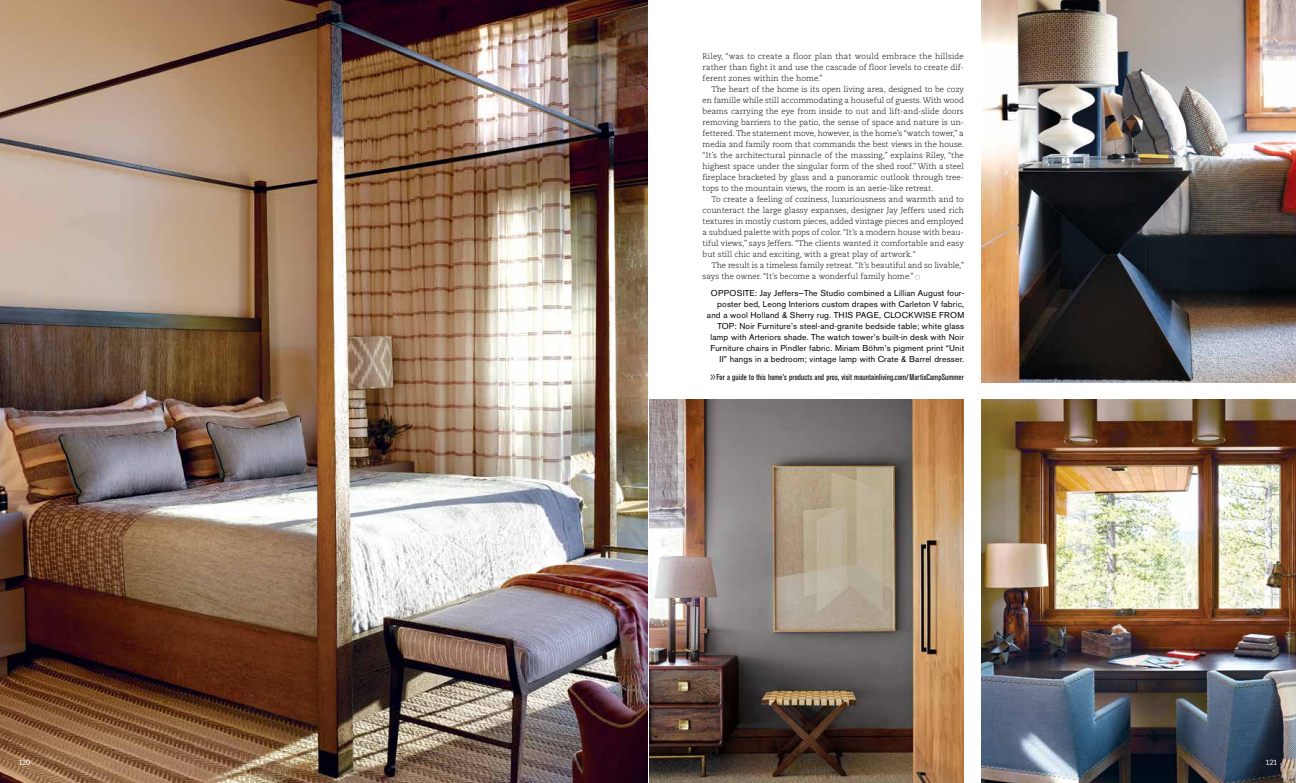
<style>
.page{position:relative;width:1296px;height:783px;background:#fff}
.page>*{position:absolute;margin:0;border:0;box-sizing:border-box;transform-origin:0 0}
.t1{font:8.5px/11px "Akzidenz Grotesk BE";letter-spacing:.02em;color:#000;text-align:right}
.t2{font:condensed 8.5px "Akzidenz Grotesk BE";letter-spacing:.015em;color:#000}
.t3{font:300 8px/11px "Caecilia";color:#000;text-align:justify}
.t4{font:7.5px "Caecilia";letter-spacing:-.035em;color:#fff}
.s1{font-family:"Carta";font-weight:400;font-size:4.5px}
.s2{font-size:11px}
</style>
<div class="page">
<img style="left:0;top:0;width:648px;height:783px">
<img style="left:981px;top:400px;width:315px;height:383px">
<img style="left:981px;top:0;width:315px;height:382px">
<img style="left:649px;top:400px;width:315px;height:383px">
<p class="t3" style="left:703px;top:50px;width:263px">Riley, “was to create a floor plan that would embrace the hillside rather than fight it and use the cascade of floor levels to create dif&shy;ferent zones within the home.”</p>
<p class="t3" style="left:703px;top:83px;width:263px;text-indent:9px">The heart of the home is its open living area, designed to be cozy en famille while still accommodating a houseful of guests. With wood beams carrying the eye from inside to out and lift-and-slide doors removing barriers to the patio, the sense of space and nature is un&shy;fettered. The statement move, however, is the home’s “watch tower,” a media and family room that commands the best views in the house. “It’s the architectural pinnacle of the massing,” explains Riley, “the highest space under the singular form of the shed roof.” With a steel fireplace bracketed by glass and a panoramic outlook through tree&shy;tops to the mountain views, the room is an aerie-like retreat.</p>
<p class="t3" style="left:703px;top:193px;width:263px;text-indent:9px">To create a feeling of coziness, luxuriousness and warmth and to counteract the large glassy expanses, designer Jay Jeffers used rich textures in mostly custom pieces, added vintage pieces and employed a subdued palette with pops of color. “It’s a modern house with beau&shy;tiful views,” says Jeffers. “The clients wanted it comfortable and easy but still chic and exciting, with a great play of artwork.“</p>
<p class="t3" style="left:703px;top:259px;width:263px;text-indent:9px">The result is a timeless family retreat. “It’s beautiful and so livable,” says the owner. “It’s become a wonderful family home.” <span class="s1">o</span></p>
<p class="t1" style="left:707px;top:287px;width:259px">OPPOSITE: Jay Jeffers—The Studio combined a Lillian August four&shy;poster bed, Leong Interiors custom drapes with Carleton V fabric, and a wool Holland &amp; Sherry rug. THIS PAGE, CLOCKWISE FROM TOP: Noir Furniture’s steel-and-granite bedside table; white glass lamp with Arteriors shade. The watch tower’s built-in desk with Noir Furniture chairs in Pindler fabric. Miriam Böhm’s pigment print “Unit II” hangs in a bedroom; vintage lamp with Crate &amp; Barrel dresser.</p>
<p class="t2" style="left:711px;top:373px;width:254px"><span class="s2">&gt;&gt;</span> For a guide to this home’s products and pros, visit mountainliving.com/MartisCampSummer</p>
<p class="t4" style="left:18px;top:758px;width:13px">120</p>
<p class="t4" style="left:1266px;top:758px;width:13px">121</p>
</div>
